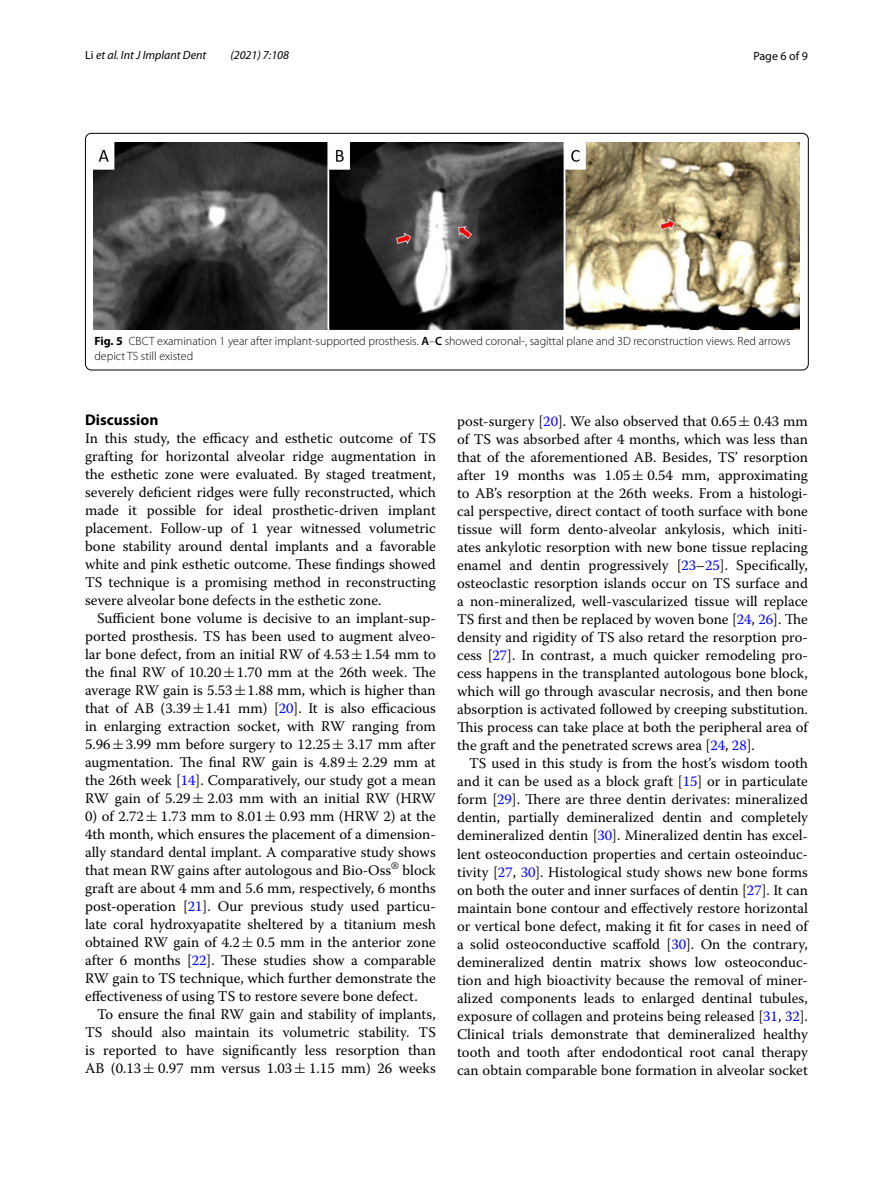
<style>
.page{position:relative;width:893px;height:1187px;background:#fff}
.page>*{position:absolute;margin:0;border:0;box-sizing:border-box;transform-origin:0 0}
.t1{font:700 15.45px "Myriad Pro";color:#000}
.t2{font:14.7px/18px "Warnock Pro";color:#000;text-align:justify}
.t3{font:300 12px/15px "Myriad Pro";color:#000}
.t4{font:italic 12px "Myriad Pro";color:#000}
.t5{font:12px "Myriad Pro";color:#000}
.s1{font-style:normal}
.s2{font-weight:700}
.s3{font-weight:600}
.s4{font-family:"MTSY"}
.s5{color:#00f}
</style>
<div class="page">
<img style="left:94px;top:142px;width:706px;height:187px">
<div style="left:85px;top:133px;width:723px;height:237px;border:1px solid #000;border-radius:6px"></div>
<p class="t4" style="left:85px;top:48px;width:123px"><span class="s1">Li</span> et al. Int J Implant Dent</p>
<p class="t4" style="left:230px;top:48px;width:60px">(2021) 7:108</p>
<p class="t5" style="left:753px;top:48px;width:56px">Page 6 of 9</p>
<p class="t3" style="left:94px;top:333px;width:698px"><span class="s2">Fig. 5</span> CBCT examination 1 year after implant-supported prosthesis. <span class="s3">A</span>–<span class="s3">C</span> showed coronal-, sagittal plane and 3D reconstruction views. Red arrows depict TS still existed</p>
<p class="t1" style="left:85px;top:409px;width:75px">Discussion</p>
<p class="t2" style="left:85px;top:429px;width:352px">In this study, the efficacy and esthetic outcome of TS grafting for horizontal alveolar ridge augmentation in the esthetic zone were evaluated. By staged treatment, severely deficient ridges were fully reconstructed, which made it possible for ideal prosthetic-driven implant placement. Follow-up of 1 year witnessed volumetric bone stability around dental implants and a favorable white and pink esthetic outcome. These findings showed TS technique is a promising method in reconstructing severe alveolar bone defects in the esthetic zone.</p>
<p class="t2" style="left:85px;top:609px;width:352px;text-indent:12px">Sufficient bone volume is decisive to an implant-sup&shy;ported prosthesis. TS has been used to augment alveo&shy;lar bone defect, from an initial RW of 4.53<span class="s4">±</span>1.54 mm to the final RW of 10.20<span class="s4">±</span>1.70 mm at the 26th week. The average RW gain is 5.53<span class="s4">±</span>1.88 mm, which is higher than that of AB (3.39<span class="s4">±</span>1.41 mm) [<span class="s5">20</span>]. It is also efficacious in enlarging extraction socket, with RW ranging from 5.96<span class="s4">±</span>3.99 mm before surgery to 12.25<span class="s4">±</span> 3.17 mm after augmentation. The final RW gain is 4.89<span class="s4">±</span> 2.29 mm at the 26th week [<span class="s5">14</span>]. Comparatively, our study got a mean RW gain of 5.29<span class="s4">±</span> 2.03 mm with an initial RW (HRW</p>
<p class="t2" style="left:85px;top:807px;width:352px">0) of 2.72<span class="s4">±</span> 1.73 mm to 8.01<span class="s4">±</span> 0.93 mm (HRW 2) at the 4th month, which ensures the placement of a dimension&shy;ally standard dental implant. A comparative study shows that mean RW gains after autologous and Bio-Oss<sup>®</sup> block graft are about 4 mm and 5.6 mm, respectively, 6 months post-operation [<span class="s5">21</span>]. Our previous study used particu&shy;late coral hydroxyapatite sheltered by a titanium mesh obtained RW gain of 4.2<span class="s4">±</span> 0.5 mm in the anterior zone after 6 months [<span class="s5">22</span>]. These studies show a comparable RW gain to TS technique, which further demonstrate the effectiveness of using TS to restore severe bone defect.</p>
<p class="t2" style="left:85px;top:1005px;width:352px;text-indent:12px">To ensure the final RW gain and stability of implants, TS should also maintain its volumetric stability. TS is reported to have significantly less resorption than AB (0.13<span class="s4">±</span> 0.97 mm versus 1.03<span class="s4">±</span> 1.15 mm) 26 weeks</p>
<p class="t2" style="left:457px;top:412px;width:352px">post-surgery [<span class="s5">20</span>]. We also observed that 0.65<span class="s4">±</span> 0.43 mm of TS was absorbed after 4 months, which was less than that of the aforementioned AB. Besides, TS’ resorption after 19 months was 1.05<span class="s4">±</span> 0.54 mm, approximating to AB’s resorption at the 26th weeks. From a histologi&shy;cal perspective, direct contact of tooth surface with bone tissue will form dento-alveolar ankylosis, which initi&shy;ates ankylotic resorption with new bone tissue replacing enamel and dentin progressively [<span class="s5">23</span>–<span class="s5">25</span>]. Specifically, osteoclastic resorption islands occur on TS surface and a non-mineralized, well-vascularized tissue will replace TS first and then be replaced by woven bone [<span class="s5">24</span>, <span class="s5">26</span>]. The density and rigidity of TS also retard the resorption pro&shy;cess [<span class="s5">27</span>]. In contrast, a much quicker remodeling pro&shy;cess happens in the transplanted autologous bone block, which will go through avascular necrosis, and then bone absorption is activated followed by creeping substitution.<br>This process can take place at both the peripheral area of the graft and the penetrated screws area [<span class="s5">24</span>, <span class="s5">28</span>].</p>
<p class="t2" style="left:457px;top:754px;width:352px;text-indent:12px">TS used in this study is from the host’s wisdom tooth and it can be used as a block graft [<span class="s5">15</span>] or in particulate form [<span class="s5">29</span>]. There are three dentin derivates: mineralized dentin, partially demineralized dentin and completely demineralized dentin [<span class="s5">30</span>]. Mineralized dentin has excel&shy;lent osteoconduction properties and certain osteoinduc&shy;tivity [<span class="s5">27</span>, <span class="s5">30</span>]. Histological study shows new bone forms on both the outer and inner surfaces of dentin [<span class="s5">27</span>]. It can maintain bone contour and effectively restore horizontal or vertical bone defect, making it fit for cases in need of a solid osteoconductive scaffold [<span class="s5">30</span>]. On the contrary, demineralized dentin matrix shows low osteoconduc&shy;tion and high bioactivity because the removal of miner&shy;alized components leads to enlarged dentinal tubules, exposure of collagen and proteins being released [<span class="s5">31</span>, <span class="s5">32</span>].<br>Clinical trials demonstrate that demineralized healthy tooth and tooth after endodontical root canal therapy can obtain comparable bone formation in alveolar socket</p>
</div>
